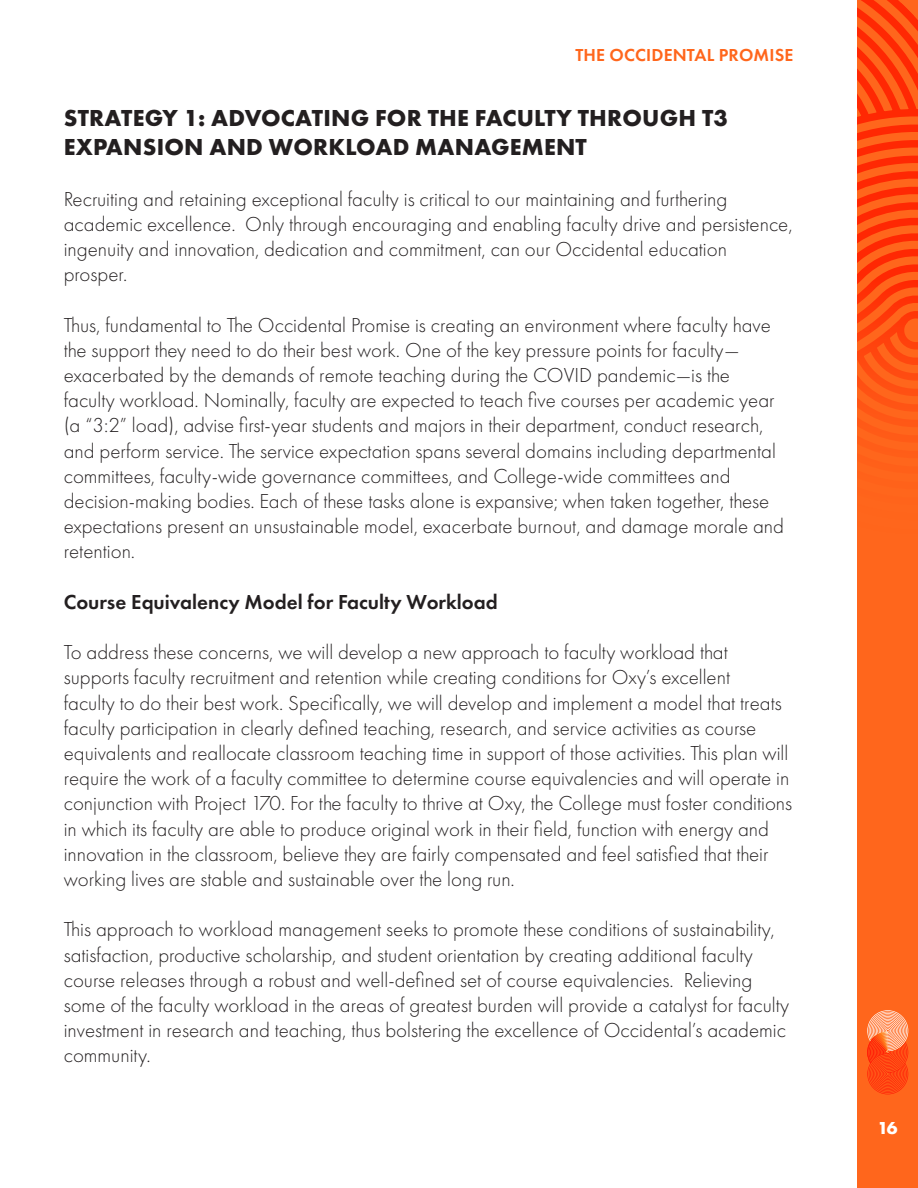
<style>
.page{position:relative;width:918px;height:1188px;background:#fff}
.page>*{position:absolute;margin:0;border:0;box-sizing:border-box;transform-origin:0 0}
.t1{font:700 24px/28.8px "Futura PT";letter-spacing:.01em;color:#231f20}
.t2{font:300 21px/25.2px "Futura PT";color:#231f20}
.t3{font:600 21px "Futura PT";color:#231f20}
.t4{font:600 18px "Futura PT";letter-spacing:.01em;color:#ff661c}
.t5{font:700 18px "Futura PT";color:#fff}
</style>
<div class="page">
<div style="left:857px;top:0;width:61px;height:1188px;background:#ff661c"></div>
<svg style="left:867px;top:1010px;width:41px;height:84px"></svg>
<svg style="left:857px;top:0;width:61px;height:441px"></svg>
<p class="t4" style="left:575px;top:44px;width:220px">THE OCCIDENTAL PROMISE</p>
<p class="t1" style="left:64px;top:103px;width:666px">STRATEGY 1: ADVOCATING FOR THE FACULTY THROUGH T3<br>EXPANSION AND WORKLOAD MANAGEMENT</p>
<p class="t2" style="left:64px;top:186px;width:730px">Recruiting and retaining exceptional faculty is critical to our maintaining and furthering academic excellence. Only through encouraging and enabling faculty drive and persistence, ingenuity and innovation, dedication and commitment, can our Occidental education prosper.</p>
<p class="t2" style="left:64px;top:312px;width:722px">Thus, fundamental to The Occidental Promise is creating an environment where faculty have the support they need to do their best work. One of the key pressure points for faculty— exacerbated by the demands of remote teaching during the COVID pandemic—is the faculty workload. Nominally, faculty are expected to teach five courses per academic year (a “3:2” load), advise first-year students and majors in their department, conduct research, and perform service. The service expectation spans several domains including departmental committees, faculty-wide governance committees, and College-wide committees and decision-making bodies. Each of these tasks alone is expansive; when taken together, these expectations present an unsustainable model, exacerbate burnout, and damage morale and retention.</p>
<p class="t3" style="left:64px;top:589px;width:436px">Course Equivalency Model for Faculty Workload</p>
<p class="t2" style="left:64px;top:640px;width:730px">To address these concerns, we will develop a new approach to faculty workload that supports faculty recruitment and retention while creating conditions for Oxy’s excellent<br>faculty to do their best work. Specifically, we will develop and implement a model that treats faculty participation in clearly defined teaching, research, and service activities as course equivalents and reallocate classroom teaching time in support of those activities. This plan will require the work of a faculty committee to determine course equivalencies and will operate in conjunction with Project 170. For the faculty to thrive at Oxy, the College must foster conditions in which its faculty are able to produce original work in their field, function with energy and innovation in the classroom, believe they are fairly compensated and feel satisfied that their working lives are stable and sustainable over the long run.</p>
<p class="t2" style="left:64px;top:917px;width:727px">This approach to workload management seeks to promote these conditions of sustainability, satisfaction, productive scholarship, and student orientation by creating additional faculty course releases through a robust and well-defined set of course equivalencies. Relieving some of the faculty workload in the areas of greatest burden will provide a catalyst for faculty investment in research and teaching, thus bolstering the excellence of Occidental’s academic community.</p>
<p class="t5" style="left:878px;top:1116px;width:22px">16</p>
</div>
